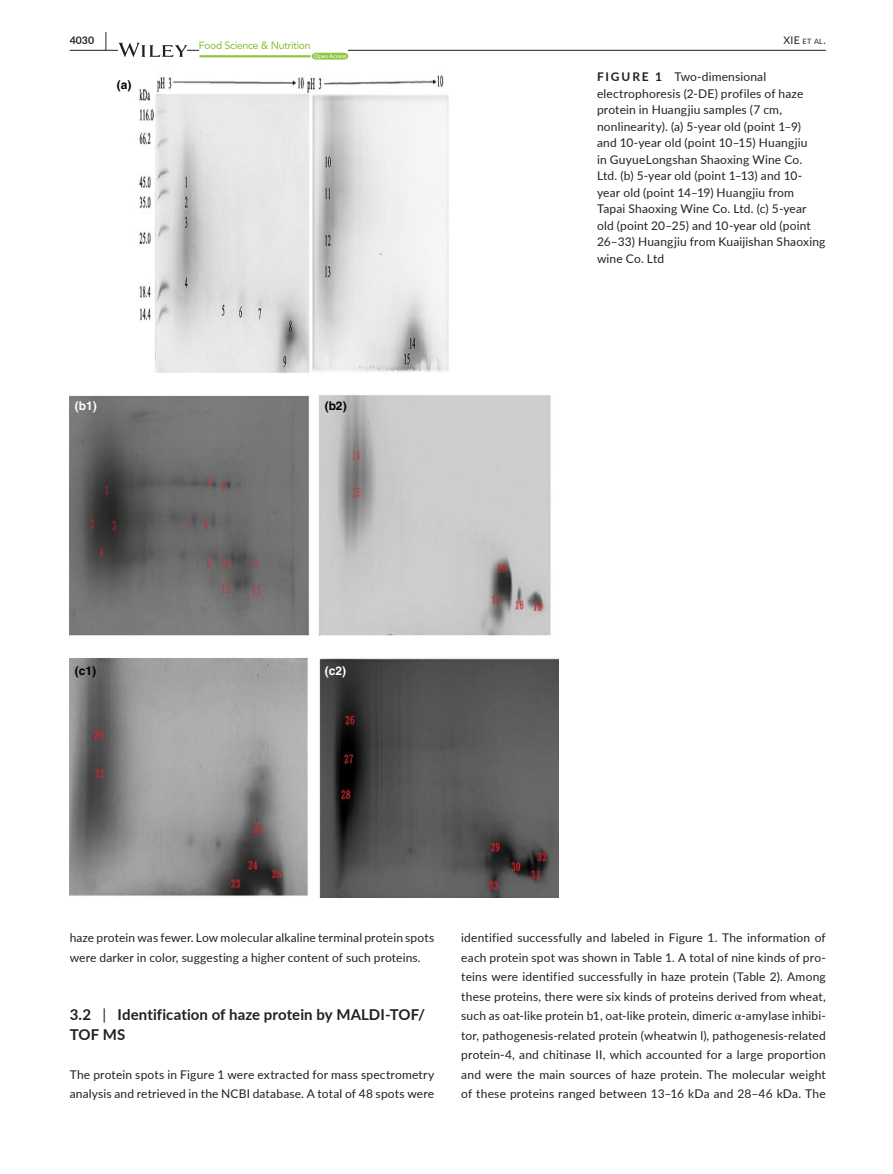
<style>
.page{position:relative;width:893px;height:1174px;background:#fff}
.page>*{position:absolute;margin:0;border:0;box-sizing:border-box;transform-origin:0 0}
.t1{font:700 15px/19.5px "Lato";letter-spacing:.005em;color:#231f20}
.t2{font:12px/16.5px "Lato";letter-spacing:.015em;color:#231f20}
.t3{font:700 12px "Helvetica";color:#000}
.t4{font:700 12px "Helvetica";color:#fff}
.t5{font:10.5px "Lato";color:#231f20}
.t6{font:700 10.5px "Lato";color:#231f20}
.s1{font-size:19.5px}
.s2{font-size:7.35px}
.s3{font-weight:700}
.s4{font-weight:400}
.s5{font-family:"STIX"}
</style>
<div class="page">
<hr style="left:70px;top:50px;width:756px;height:1px;background:#231f20">
<svg style="left:119px;top:43px;width:68px;height:14px"></svg>
<svg style="left:199px;top:41px;width:149px;height:19px"></svg>
<img style="left:70px;top:75px;width:489px;height:822px">
<p class="t6" style="left:70px;top:33px;width:39px">4030 <span class="s1">|</span></p>
<p class="t5" style="left:784px;top:33px;width:44px">XIE <span class="s2">et al</span>.</p>
<p class="t3" style="left:117px;top:77px;width:16px">(a)</p>
<p class="t4" style="left:75px;top:398px;width:23px">(b1)</p>
<p class="t3" style="left:325px;top:398px;width:23px">(b2)</p>
<p class="t3" style="left:75px;top:663px;width:23px">(c1)</p>
<p class="t4" style="left:325px;top:663px;width:23px">(c2)</p>
<p class="t2" style="left:597px;top:68px;width:230px"><span class="s3">FIGURE 1</span> Two-dimensional electrophoresis (2-DE) profiles of haze protein in Huangjiu samples (7 cm, nonlinearity). (a) 5-year old (point 1–9)<br>and 10-year old (point 10–15) Huangjiu<br>in GuyueLongshan Shaoxing Wine Co.<br>Ltd. (b) 5-year old (point 1–13) and 10- year old (point 14–19) Huangjiu from Tapai Shaoxing Wine Co. Ltd. (c) 5-year old (point 20–25) and 10-year old (point 26–33) Huangjiu from Kuaijishan Shaoxing wine Co. Ltd</p>
<p class="t2" style="left:70px;top:927px;width:366px;line-height:19.5px">haze protein was fewer. Low molecular alkaline terminal protein spots were darker in color, suggesting a higher content of such proteins.</p>
<p class="t1" style="left:70px;top:1004px;width:357px">3.2 <span class="s4">|</span> Identification of haze protein by MALDI-TOF/<br>TOF MS</p>
<p class="t2" style="left:70px;top:1064px;width:366px;line-height:19.5px">The protein spots in Figure 1 were extracted for mass spectrometry analysis and retrieved in the NCBI database. A total of 48 spots were</p>
<p class="t2" style="left:461px;top:927px;width:366px;line-height:19.5px;text-align:justify">identified successfully and labeled in Figure 1. The information of each protein spot was shown in Table 1. A total of nine kinds of pro&shy;teins were identified successfully in haze protein (Table 2). Among these proteins, there were six kinds of proteins derived from wheat, such as oat-like protein b1, oat-like protein, dimeric <span class="s5">α</span>-amylase inhibi&shy;tor, pathogenesis-related protein (wheatwin l), pathogenesis-related protein-4, and chitinase II, which accounted for a large proportion and were the main sources of haze protein. The molecular weight of these proteins ranged between 13–16 kDa and 28–46 kDa. The</p>
</div>
